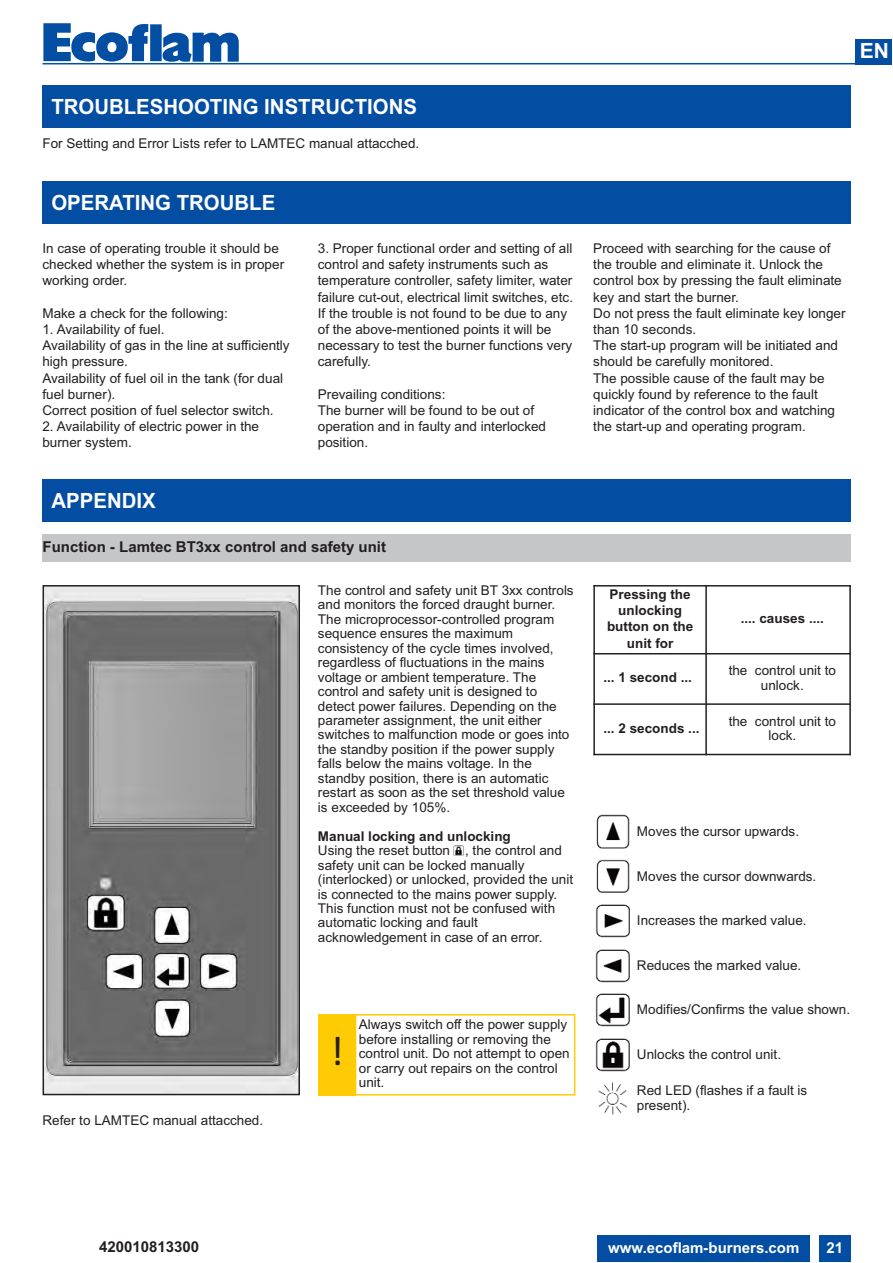
<style>
.page{position:relative;width:893px;height:1263px;background:#fff}
.page>*{position:absolute;margin:0;border:0;box-sizing:border-box;transform-origin:0 0}
.t1{font:42px "Calibri";color:#231f20}
.t2{font:700 21px "Arial";color:#fff}
.t3{font:700 15px "Arial";color:#231f20}
.t4{font:700 15px "Arial";color:#fff}
.t5{font:13.5px/16.2px "Arial";color:#231f20}
.t6{font:700 13.5px/16.2px "Arial";color:#231f20;text-align:center}
</style>
<div class="page">
<svg style="left:43px;top:23px;width:196px;height:39px"></svg>
<div style="left:855px;top:39px;width:36px;height:25px;background:#034ea2"></div>
<div style="left:597px;top:1235px;width:213px;height:27px;background:#034ea2"></div>
<div style="left:819px;top:1235px;width:31px;height:27px;background:#034ea2"></div>
<hr style="left:43px;top:63px;width:848px;height:1px;background:#034ea2">
<div style="left:42px;top:85px;width:808px;height:42px;background:#034ea2"></div>
<div style="left:42px;top:182px;width:808px;height:42px;background:#034ea2"></div>
<div style="left:43px;top:479px;width:807px;height:43px;background:#034ea2"></div>
<div style="left:43px;top:534px;width:807px;height:28px;background:#c4c6c7"></div>
<hr style="left:593px;top:585px;width:2px;height:170px;background:#231f20">
<hr style="left:705px;top:585px;width:1px;height:170px;background:#231f20">
<hr style="left:849px;top:585px;width:1px;height:170px;background:#231f20">
<hr style="left:593px;top:585px;width:257px;height:2px;background:#231f20">
<hr style="left:593px;top:653px;width:257px;height:1px;background:#231f20">
<hr style="left:593px;top:703px;width:257px;height:2px;background:#231f20">
<hr style="left:593px;top:754px;width:257px;height:1px;background:#231f20">
<img style="left:46px;top:588px;width:251px;height:504px">
<div style="left:43px;top:585px;width:257px;height:510px;border:2px solid #231f20"></div>
<div style="left:318px;top:1014px;width:38px;height:81px;background:#ffcb04"></div>
<div style="left:355px;top:1014px;width:220px;height:82px;border:2px solid #ffcb04"></div>
<svg style="left:453px;top:846px;width:10px;height:10px"></svg>
<svg style="left:629px;top:818px;width:1px;height:27px"></svg>
<img style="left:596px;top:815px;width:33px;height:34px">
<svg style="left:629px;top:863px;width:1px;height:27px"></svg>
<img style="left:596px;top:859px;width:33px;height:34px">
<svg style="left:629px;top:907px;width:1px;height:28px"></svg>
<img style="left:596px;top:904px;width:33px;height:34px">
<svg style="left:601px;top:952px;width:29px;height:31px"></svg>
<img style="left:595px;top:949px;width:34px;height:33px">
<svg style="left:629px;top:996px;width:1px;height:28px"></svg>
<img style="left:595px;top:993px;width:34px;height:34px">
<svg style="left:601px;top:1041px;width:29px;height:31px"></svg>
<img style="left:595px;top:1038px;width:34px;height:33px">
<img style="left:598px;top:1082px;width:29px;height:33px">
<h2 class="t2" style="left:51px;top:99px;width:367px">TROUBLESHOOTING INSTRUCTIONS</h2>
<p class="t5" style="left:43px;top:137px;width:378px">For Setting and Error Lists refer to LAMTEC manual attacched.</p>
<h2 class="t2" style="left:51px;top:195px;width:225px">OPERATING TROUBLE</h2>
<p class="t5" style="left:42px;top:241px;width:243px">In case of operating trouble it should be checked whether the system is in proper working order.</p>
<p class="t5" style="left:42px;top:306px;width:187px">Make a check for the following:</p>
<p class="t5" style="left:42px;top:322px;width:249px">1. Availability of fuel.<br>Availability of gas in the line at sufficiently high pressure.<br>Availability of fuel oil in the tank (for dual fuel burner).<br>Correct position of fuel selector switch.</p>
<p class="t5" style="left:42px;top:420px;width:218px">2. Availability of electric power in the burner system.</p>
<p class="t5" style="left:318px;top:241px;width:257px">3. Proper functional order and setting of all control and safety instruments such as temperature controller, safety limiter, water failure cut-out, electrical limit switches, etc.<br>If the trouble is not found to be due to any of the above-mentioned points it will be necessary to test the burner functions very carefully.</p>
<p class="t5" style="left:318px;top:387px;width:230px">Prevailing conditions:<br>The burner will be found to be out of operation and in faulty and interlocked position.</p>
<h2 class="t2" style="left:52px;top:493px;width:106px">APPENDIX</h2>
<p class="t3" style="left:43px;top:541px;width:345px">Function - Lamtec BT3xx control and safety unit</p>
<p class="t5" style="left:318px;top:584px;width:257px;line-height:14.4px">The control and safety unit BT 3xx controls and monitors the forced draught burner.<br>The microprocessor-controlled program sequence ensures the maximum consistency of the cycle times involved, regardless of fluctuations in the mains voltage or ambient temperature. The control and safety unit is designed to detect power failures. Depending on the parameter assignment, the unit either switches to malfunction mode or goes into the standby position if the power supply falls below the mains voltage. In the standby position, there is an automatic restart as soon as the set threshold value is exceeded by 105%.</p>
<p class="t6" style="left:318px;top:829px;width:194px">Manual locking and unlocking</p>
<p class="t5" style="left:318px;top:845px;width:257px;line-height:14.4px">Using the reset button , the control and safety unit can be locked manually (interlocked) or unlocked, provided the unit is connected to the mains power supply.<br>This function must not be confused with automatic locking and fault acknowledgement in case of an error.</p>
<p class="t5" style="left:43px;top:1113px;width:222px">Refer to LAMTEC manual attacched.</p>
<h1 class="t1" style="left:330px;top:1026px;width:15px">!</h1>
<p class="t5" style="left:359px;top:1019px;width:212px;line-height:14.4px">Always switch off the power supply before installing or removing the control unit. Do not attempt to open or carry out repairs on the control unit.</p>
<h2 class="t2" style="left:859px;top:43px;width:31px">EN</h2>
<p class="t5" style="left:593px;top:241px;width:254px">Proceed with searching for the cause of the trouble and eliminate it. Unlock the control box by pressing the fault eliminate key and start the burner.<br>Do not press the fault eliminate key longer than 10 seconds.<br>The start-up program will be initiated and should be carefully monitored.<br>The possible cause of the fault may be quickly found by reference to the fault indicator of the control box and watching the start-up and operating program.</p>
<p class="t6" style="left:607px;top:587px;width:88px">Pressing the unlocking button on the unit for</p>
<p class="t6" style="left:740px;top:612px;width:85px">.... causes ....</p>
<p class="t6" style="left:603px;top:671px;width:90px">... 1 second ...</p>
<p class="t5" style="left:728px;top:664px;width:109px;line-height:14.5px;text-align:center">the control unit to unlock.</p>
<p class="t6" style="left:603px;top:721px;width:98px">... 2 seconds ...</p>
<p class="t5" style="left:728px;top:715px;width:109px;line-height:14.5px;text-align:center">the control unit to lock.</p>
<p class="t5" style="left:637px;top:825px;width:164px">Moves the cursor upwards.</p>
<p class="t5" style="left:637px;top:869px;width:181px">Moves the cursor downwards.</p>
<p class="t5" style="left:637px;top:914px;width:171px">Increases the marked value.</p>
<p class="t5" style="left:637px;top:959px;width:166px">Reduces the marked value.</p>
<p class="t5" style="left:637px;top:1003px;width:215px">Modifies/Confirms the value shown.</p>
<p class="t5" style="left:637px;top:1047px;width:146px">Unlocks the control unit.</p>
<p class="t5" style="left:637px;top:1084px;width:172px;line-height:14.4px">Red LED (flashes if a fault is present).</p>
<p class="t3" style="left:99px;top:1242px;width:102px">420010813300</p>
<p class="t4" style="left:608px;top:1242px;width:193px">www.ecoflam-burners.com</p>
<p class="t4" style="left:826px;top:1242px;width:18px">21</p>
</div>
